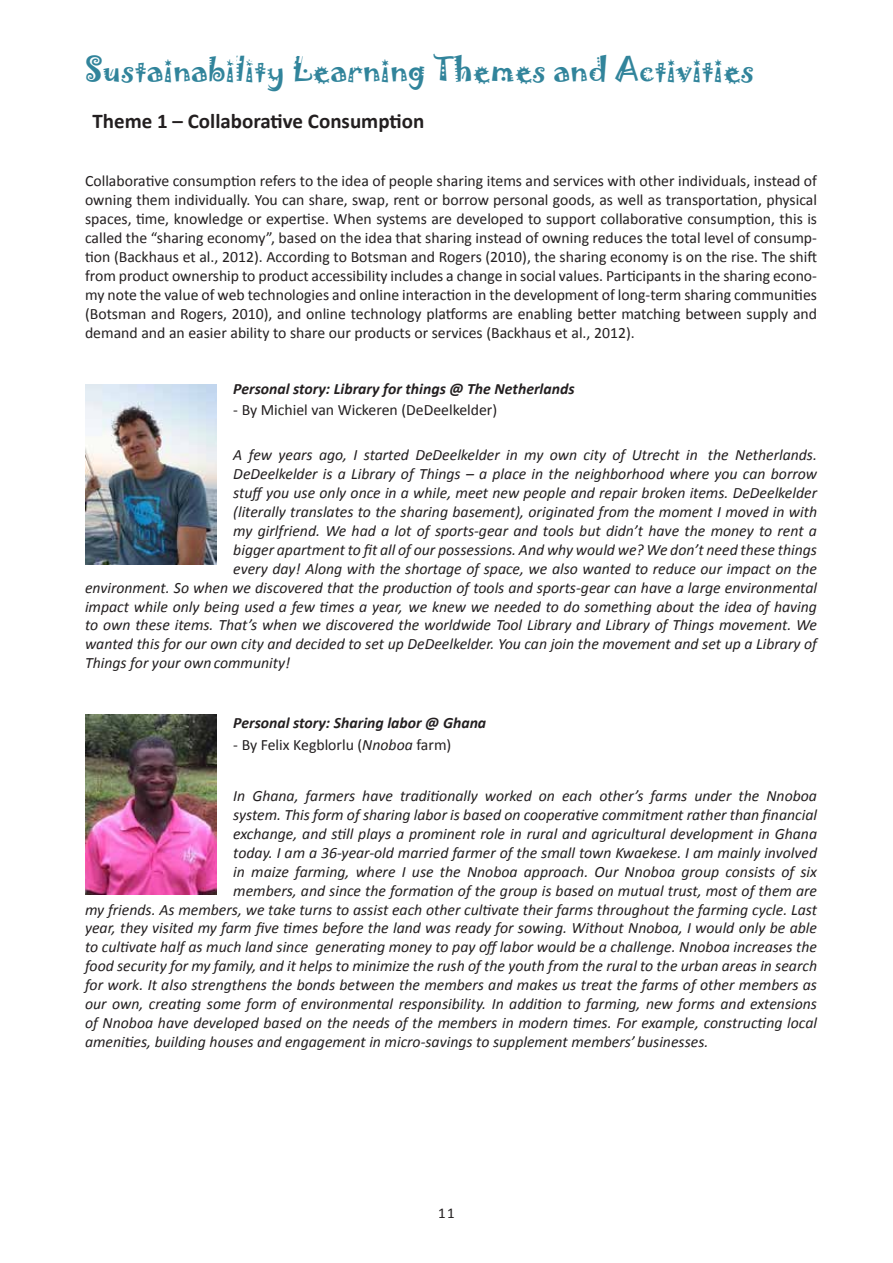
<style>
.page{position:relative;width:893px;height:1263px;background:#fff}
.page>*{position:absolute;margin:0;border:0;box-sizing:border-box;transform-origin:0 0}
.t1{font:30px "Jokerman";color:#31849b}
.t2{font:700 21px "Calibri";color:#231f20}
.t3{font:italic 15.75px "Calibri";color:#231f20}
.t4{font:15.75px/18.9px "Calibri";color:#231f20;text-align:justify}
.t5{font:italic 700 15.75px "Calibri";color:#231f20}
.t6{font:15px "Calibri";color:#231f20}
.s1{font-style:italic}
</style>
<div class="page">
<img style="left:85px;top:385px;width:131px;height:180px">
<img style="left:85px;top:714px;width:131px;height:180px">
<h1 class="t1" style="left:85px;top:48px;width:671px">Sustainability Learning Themes and Activities</h1>
<h2 class="t2" style="left:93px;top:108px;width:333px">Theme 1 – Collaborative Consumption</h2>
<p class="t4" style="left:85px;top:172px;width:733px">Collaborative consumption refers to the idea of people sharing items and services with other individuals, instead of owning them individually. You can share, swap, rent or borrow personal goods, as well as transportation, physical spaces, time, knowledge or expertise. When systems are developed to support collaborative consumption, this is called the “sharing economy”, based on the idea that sharing instead of owning reduces the total level of consump&shy;tion (Backhaus et al., 2012). According to Botsman and Rogers (2010), the sharing economy is on the rise. The shift from product ownership to product accessibility includes a change in social values. Participants in the sharing econo&shy;my note the value of web technologies and online interaction in the development of long-term sharing communities (Botsman and Rogers, 2010), and online technology platforms are enabling better matching between supply and demand and an easier ability to share our products or services (Backhaus et al., 2012).</p>
<p class="t5" style="left:233px;top:379px;width:343px">Personal story: Library for things @ The Netherlands</p>
<p class="t4" style="left:233px;top:401px;width:265px">- By Michiel van Wickeren (DeDeelkelder)</p>
<p class="t3" style="left:233px;top:444px;width:585px">A few years ago, I started DeDeelkelder in my own city of Utrecht in the Netherlands.</p>
<p class="t3" style="left:233px;top:463px;width:585px">DeDeelkelder is a Library of Things – a place in the neighborhood where you can borrow</p>
<p class="t3" style="left:233px;top:482px;width:585px">stuff you use only once in a while, meet new people and repair broken items. DeDeelkelder</p>
<p class="t3" style="left:233px;top:501px;width:585px">(literally translates to the sharing basement), originated from the moment I moved in with</p>
<p class="t3" style="left:233px;top:520px;width:585px">my girlfriend. We had a lot of sports-gear and tools but didn’t have the money to rent a</p>
<p class="t3" style="left:233px;top:539px;width:585px">bigger apartment to fit all of our possessions. And why would we? We don’t need these things</p>
<p class="t3" style="left:233px;top:558px;width:585px">every day! Along with the shortage of space, we also wanted to reduce our impact on the</p>
<p class="t3" style="left:85px;top:577px;width:733px">environment. So when we discovered that the production of tools and sports-gear can have a large environmental</p>
<p class="t3" style="left:85px;top:596px;width:733px">impact while only being used a few times a year, we knew we needed to do something about the idea of having</p>
<p class="t3" style="left:85px;top:614px;width:733px">to own these items. That’s when we discovered the worldwide Tool Library and Library of Things movement. We</p>
<p class="t3" style="left:85px;top:633px;width:733px">wanted this for our own city and decided to set up DeDeelkelder. You can join the movement and set up a Library of</p>
<p class="t3" style="left:85px;top:652px;width:207px">Things for your own community!</p>
<p class="t5" style="left:233px;top:713px;width:254px">Personal story: Sharing labor @ Ghana</p>
<p class="t4" style="left:233px;top:735px;width:220px">- By Felix Kegblorlu (<span class="s1">Nnoboa</span> farm)</p>
<p class="t3" style="left:233px;top:785px;width:585px">In Ghana, farmers have traditionally worked on each other’s farms under the Nnoboa</p>
<p class="t3" style="left:233px;top:804px;width:585px">system. This form of sharing labor is based on cooperative commitment rather than financial</p>
<p class="t3" style="left:233px;top:823px;width:585px">exchange, and still plays a prominent role in rural and agricultural development in Ghana</p>
<p class="t3" style="left:233px;top:842px;width:585px">today. I am a 36-year-old married farmer of the small town Kwaekese. I am mainly involved</p>
<p class="t3" style="left:233px;top:861px;width:585px">in maize farming, where I use the Nnoboa approach. Our Nnoboa group consists of six</p>
<p class="t3" style="left:233px;top:880px;width:585px">members, and since the formation of the group is based on mutual trust, most of them are</p>
<p class="t3" style="left:85px;top:898px;width:733px">my friends. As members, we take turns to assist each other cultivate their farms throughout the farming cycle. Last</p>
<p class="t3" style="left:85px;top:917px;width:733px">year, they visited my farm five times before the land was ready for sowing. Without Nnoboa, I would only be able</p>
<p class="t3" style="left:85px;top:936px;width:733px">to cultivate half as much land since generating money to pay off labor would be a challenge. Nnoboa increases the</p>
<p class="t3" style="left:85px;top:955px;width:733px">food security for my family, and it helps to minimize the rush of the youth from the rural to the urban areas in search</p>
<p class="t3" style="left:85px;top:974px;width:733px">for work. It also strengthens the bonds between the members and makes us treat the farms of other members as</p>
<p class="t3" style="left:85px;top:993px;width:733px">our own, creating some form of environmental responsibility. In addition to farming, new forms and extensions</p>
<p class="t3" style="left:85px;top:1012px;width:733px">of Nnoboa have developed based on the needs of the members in modern times. For example, constructing local</p>
<p class="t3" style="left:85px;top:1031px;width:625px">amenities, building houses and engagement in micro-savings to supplement members’ businesses.</p>
<p class="t6" style="left:438px;top:1204px;width:18px">11</p>
</div>
